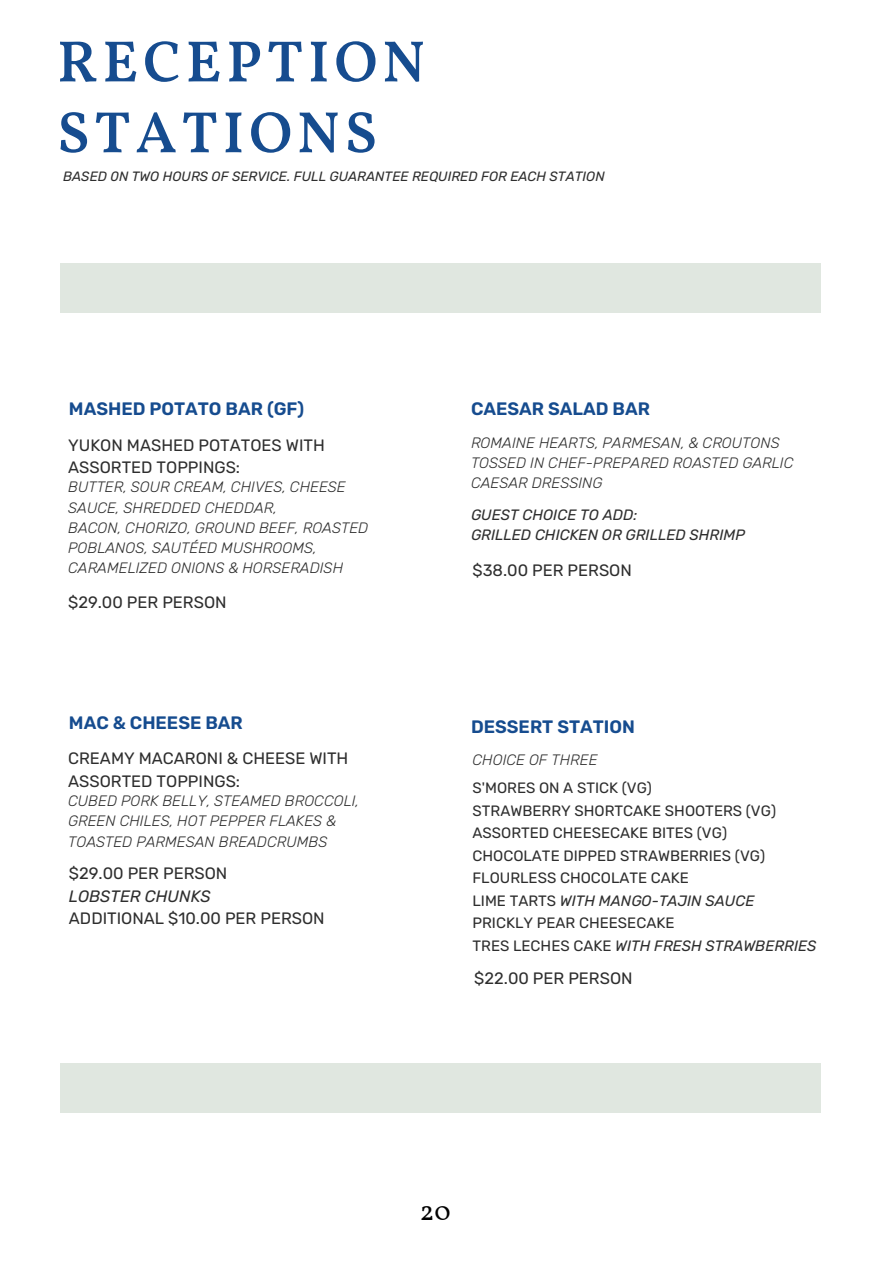
<style>
.page{position:relative;width:893px;height:1264px;background:#fff}
.page>*{position:absolute;margin:0;border:0;box-sizing:border-box;transform-origin:0 0}
.t1{font:600 58.5px/70.8px "Vollkorn";letter-spacing:.08em;color:#164c8f}
.t2{font:27px "Vollkorn";color:#000}
.t3{font:600 18px "Rubik";color:#164c8f}
.t4{font:16.5px/22.5px "Rubik";color:#2e2e2e}
.t5{font:italic 16.5px "Rubik";color:#2e2e2e}
.t6{font:italic 300 15px/20.2px "Rubik";color:#2e2e2e}
.t7{font:15px/22.5px "Rubik";color:#2e2e2e}
.t8{font:italic 15px/20.2px "Rubik";color:#2e2e2e}
.t9{font:italic 13.5px "Rubik";color:#2e2e2e}
.s1{font-style:italic}
</style>
<div class="page">
<div style="left:61px;top:264px;width:759px;height:49px;background:#e0e7e0"></div>
<div style="left:61px;top:1063px;width:759px;height:49px;background:#e0e7e0"></div>
<h1 class="t1" style="left:57px;top:31px;width:369px">RECEPTION<br>STATIONS</h1>
<p class="t9" style="left:63px;top:168px;width:543px">BASED 0N TWO HOURS OF SERVICE. FULL GUARANTEE REQUIRED FOR EACH STATION</p>
<p class="t3" style="left:69px;top:398px;width:237px">MASHED POTATO BAR (GF)</p>
<p class="t4" style="left:68px;top:434px;width:258px">YUKON MASHED POTATOES WITH<br>ASSORTED TOPPINGS:</p>
<p class="t6" style="left:68px;top:477px;width:302px">BUTTER, SOUR CREAM, CHIVES, CHEESE<br>SAUCE, SHREDDED CHEDDAR,<br>BACON, CHORIZO, GROUND BEEF, ROASTED<br>POBLANOS, SAUTÉED MUSHROOMS,<br>CARAMELIZED ONIONS &amp; HORSERADISH</p>
<p class="t4" style="left:68px;top:591px;width:160px">$29.00 PER PERSON</p>
<p class="t3" style="left:69px;top:712px;width:175px">MAC &amp; CHEESE BAR</p>
<p class="t4" style="left:68px;top:747px;width:282px">CREAMY MACARONI &amp; CHEESE WITH<br>ASSORTED TOPPINGS:</p>
<p class="t6" style="left:68px;top:790px;width:292px">CUBED PORK BELLY, STEAMED BROCCOLI,<br>GREEN CHILES, HOT PEPPER FLAKES &amp;<br>TOASTED PARMESAN BREADCRUMBS</p>
<p class="t4" style="left:69px;top:862px;width:160px">$29.00 PER PERSON</p>
<p class="t5" style="left:69px;top:886px;width:143px">LOBSTER CHUNKS</p>
<p class="t4" style="left:69px;top:907px;width:257px">ADDITIONAL $10.00 PER PERSON</p>
<p class="t3" style="left:471px;top:398px;width:180px">CAESAR SALAD BAR</p>
<p class="t6" style="left:471px;top:432px;width:324px">ROMAINE HEARTS, PARMESAN, &amp; CROUTONS<br>TOSSED IN CHEF-PREPARED ROASTED GARLIC<br>CAESAR DRESSING</p>
<p class="t8" style="left:471px;top:504px;width:275px">GUEST CHOICE TO ADD:<br>GRILLED CHICKEN OR GRILLED SHRIMP</p>
<p class="t4" style="left:472px;top:559px;width:161px">$38.00 PER PERSON</p>
<p class="t3" style="left:471px;top:716px;width:165px">DESSERT STATION</p>
<p class="t6" style="left:472px;top:750px;width:126px">CHOICE OF THREE</p>
<p class="t7" style="left:472px;top:776px;width:345px">S'MORES ON A STICK (VG)<br>STRAWBERRY SHORTCAKE SHOOTERS (VG)<br>ASSORTED CHEESECAKE BITES (VG)<br>CHOCOLATE DIPPED STRAWBERRIES (VG)<br>FLOURLESS CHOCOLATE CAKE<br>LIME TARTS <span class="s1">WITH MANGO-TAJIN SAUCE<br></span>PRICKLY PEAR CHEESECAKE<br>TRES LECHES CAKE <span class="s1">WITH FRESH STRAWBERRIES</span></p>
<p class="t4" style="left:474px;top:966px;width:160px">$22.00 PER PERSON</p>
<h2 class="t2" style="left:420px;top:1193px;width:32px">20</h2>
</div>
